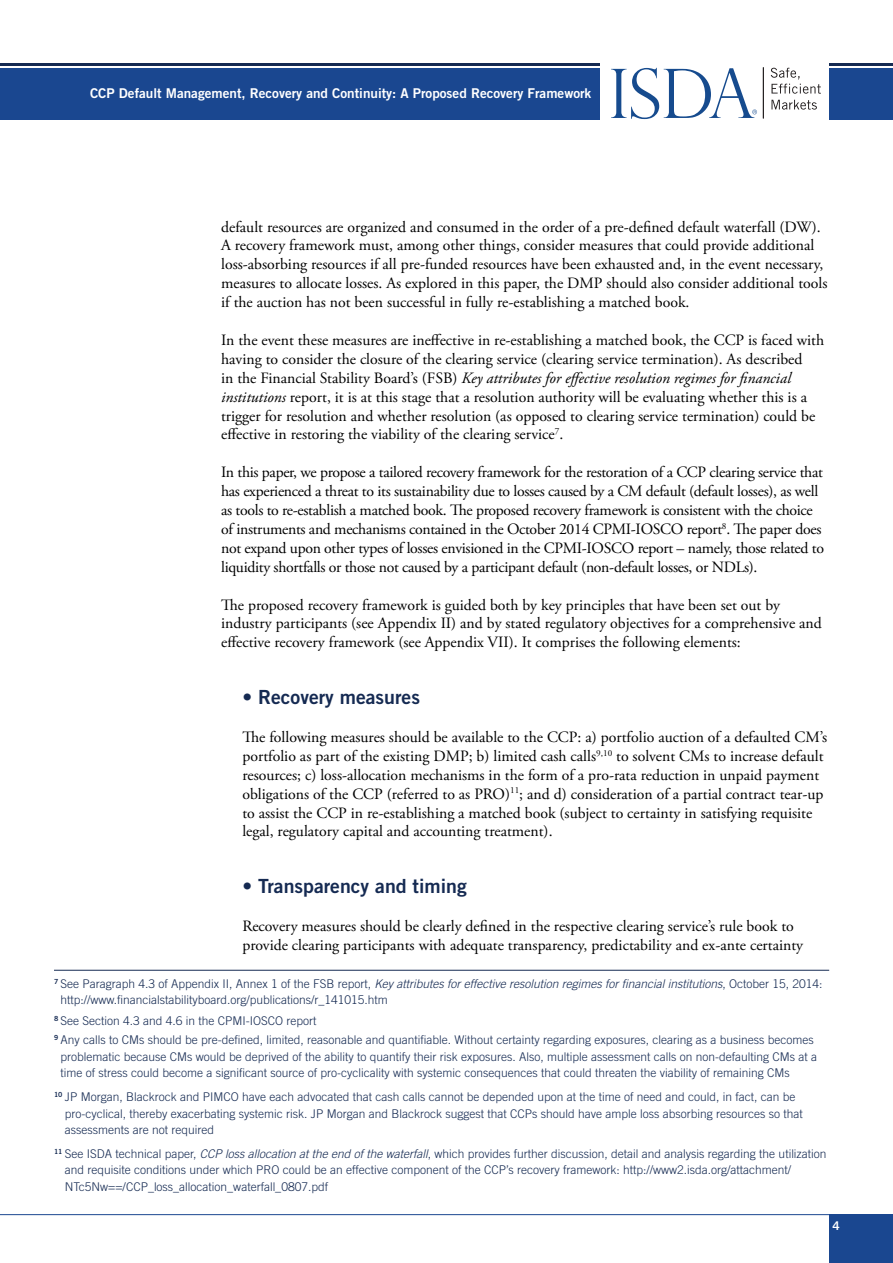
<style>
.page{position:relative;width:893px;height:1263px;background:#fff}
.page>*{position:absolute;margin:0;border:0;box-sizing:border-box;transform-origin:0 0}
.t1{font:19.5px "Trade Gothic LT Std Bd 2";color:#152a52}
.t2{font:15.75px/18.9px "Adobe Garamond Pro";color:#000}
.t3{font:15.75px/18.9px "Adobe Garamond Pro";letter-spacing:-.02em;color:#000}
.t4{font:13.5px "Trade Gothic LT Std Bd 2";color:#fff}
.t5{font:300 12px/16.5px "Trade Gothic LT Std";color:#152a52}
.t6{font:12px "Trade Gothic LT Std Bd 2";color:#fff}
.s1{font-style:italic}
</style>
<div class="page">
<div style="left:0;top:68px;width:600px;height:51px;background:#1a4790"></div>
<div style="left:829px;top:68px;width:64px;height:51px;background:#1a4790"></div>
<hr style="left:0;top:64px;width:600px;height:2px;background:#152a52">
<hr style="left:829px;top:64px;width:64px;height:2px;background:#152a52">
<div style="left:829px;top:1214px;width:64px;height:49px;background:#1a4790"></div>
<svg style="left:771px;top:68px;width:50px;height:26px"></svg>
<svg style="left:771px;top:100px;width:46px;height:10px"></svg>
<hr style="left:763px;top:67px;width:1px;height:51px;background:#231f20">
<svg style="left:611px;top:68px;width:146px;height:51px"></svg>
<hr style="left:0;top:1214px;width:829px;height:1px;background:#1a4790">
<hr style="left:54px;top:970px;width:775px;height:1px;background:#152a52">
<p class="t4" style="left:90px;top:85px;width:503px">CCP Default Management, Recovery and Continuity: A Proposed Recovery Framework</p>
<p class="t2" style="left:221px;top:218px;width:608px">default resources are organized and consumed in the order of a pre-defined default waterfall (DW).<br>A recovery framework must, among other things, consider measures that could provide additional loss-absorbing resources if all pre-funded resources have been exhausted and, in the event necessary, measures to allocate losses. As explored in this paper, the DMP should also consider additional tools if the auction has not been successful in fully re-establishing a matched book.</p>
<p class="t2" style="left:221px;top:331px;width:604px">In the event these measures are ineffective in re-establishing a matched book, the CCP is faced with having to consider the closure of the clearing service (clearing service termination). As described<br>in the Financial Stability Board’s (FSB) <span class="s1">Key attributes for effective resolution regimes for financial institutions</span> report, it is at this stage that a resolution authority will be evaluating whether this is a trigger for resolution and whether resolution (as opposed to clearing service termination) could be effective in restoring the viability of the clearing service<sup>7</sup>.</p>
<p class="t3" style="left:221px;top:463px;width:604px">In this paper, we propose a tailored recovery framework for the restoration of a CCP clearing service that has experienced a threat to its sustainability due to losses caused by a CM default (default losses), as well as tools to re-establish a matched book. The proposed recovery framework is consistent with the choice of instruments and mechanisms contained in the October 2014 CPMI-IOSCO report<sup>8</sup>. The paper does not expand upon other types of losses envisioned in the CPMI-IOSCO report – namely, those related to liquidity shortfalls or those not caused by a participant default (non-default losses, or NDLs).</p>
<p class="t2" style="left:221px;top:596px;width:602px">The proposed recovery framework is guided both by key principles that have been set out by industry participants (see Appendix II) and by stated regulatory objectives for a comprehensive and effective recovery framework (see Appendix VII). It comprises the following elements:</p>
<p class="t1" style="left:242px;top:685px;width:179px">• Recovery measures</p>
<p class="t2" style="left:242px;top:728px;width:586px">The following measures should be available to the CCP: a) portfolio auction of a defaulted CM’s portfolio as part of the existing DMP; b) limited cash calls<sup>9,10</sup> to solvent CMs to increase default resources; c) loss-allocation mechanisms in the form of a pro-rata reduction in unpaid payment obligations of the CCP (referred to as PRO)<sup>11</sup>; and d) consideration of a partial contract tear-up to assist the CCP in re-establishing a matched book (subject to certainty in satisfying requisite legal, regulatory capital and accounting treatment).</p>
<p class="t1" style="left:242px;top:874px;width:226px">• Transparency and timing</p>
<p class="t2" style="left:242px;top:917px;width:562px">Recovery measures should be clearly defined in the respective clearing service’s rule book to provide clearing participants with adequate transparency, predictability and ex-ante certainty</p>
<p class="t5" style="left:60px;top:975px;width:764px;text-indent:-6px"><sup>7</sup> See Paragraph 4.3 of Appendix II, Annex 1 of the FSB report, <span class="s1">Key attributes for effective resolution regimes for financial institutions</span>, October 15, 2014: http://www.financialstabilityboard.org/publications/r_141015.htm</p>
<p class="t5" style="left:54px;top:1011px;width:761px;line-height:18.9px"><sup>8</sup> See Section 4.3 and 4.6 in the CPMI-IOSCO report<br><sup>9</sup> Any calls to CMs should be pre-defined, limited, reasonable and quantifiable. Without certainty regarding exposures, clearing as a business becomes</p>
<p class="t5" style="left:60px;top:1048px;width:758px">problematic because CMs would be deprived of the ability to quantify their risk exposures. Also, multiple assessment calls on non-defaulting CMs at a time of stress could become a significant source of pro-cyclicality with systemic consequences that could threaten the viability of remaining CMs</p>
<p class="t5" style="left:65px;top:1088px;width:740px;text-indent:-11px"><sup>10</sup> JP Morgan, Blackrock and PIMCO have each advocated that cash calls cannot be depended upon at the time of need and could, in fact, can be pro-cyclical, thereby exacerbating systemic risk. JP Morgan and Blackrock suggest that CCPs should have ample loss absorbing resources so that assessments are not required</p>
<p class="t5" style="left:65px;top:1145px;width:763px;text-indent:-11px"><sup>11</sup> See ISDA technical paper, <span class="s1">CCP loss allocation at the end of the waterfall</span>, which provides further discussion, detail and analysis regarding the utilization and requisite conditions under which PRO could be an effective component of the CCP’s recovery framework: http://www2.isda.org/attachment/<br>NTc5Nw==/CCP_loss_allocation_waterfall_0807.pdf</p>
<p class="t6" style="left:833px;top:1218px;width:9px">4</p>
</div>
